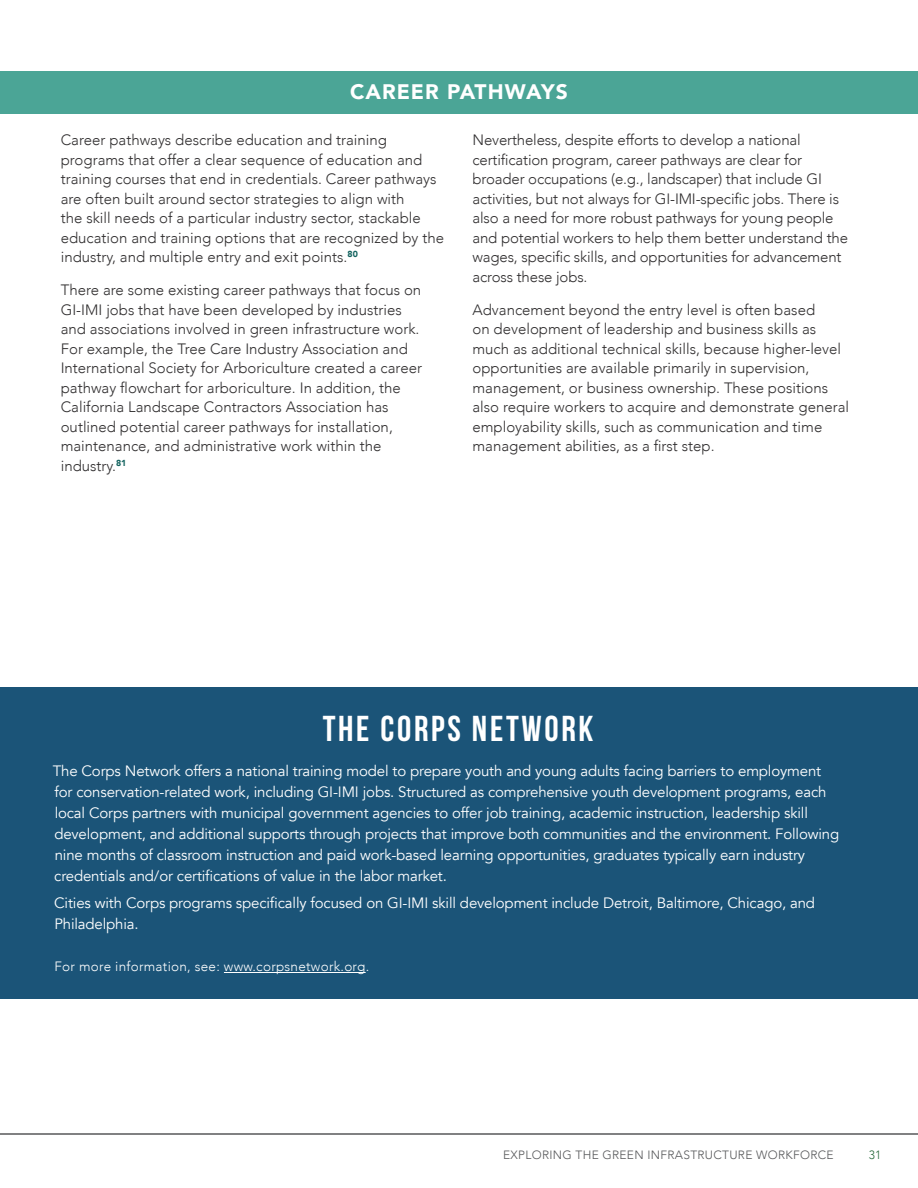
<style>
.page{position:relative;width:918px;height:1188px;background:#fff}
.page>*{position:absolute;margin:0;border:0;box-sizing:border-box;transform-origin:0 0}
.Case_Study_Title__2{font:700 36px "Bebas Neue";letter-spacing:.075em;color:#fff}
.Header_2{font:900 21px "Avenir";letter-spacing:.05em;color:#fff}
.Copy_2col{font:300 15px/19.5px "Avenir";color:#312f30}
.Case_Study__2_copy_t{font:15px/21px "Avenir";letter-spacing:-.01em;color:#fff}
.Source_white{font:300 13.5px "Avenir";letter-spacing:.02em;color:#fff}
.t1{font:300 12px "Avenir";letter-spacing:.025em;color:#57585a}
.t2{font:300 12px "Avenir";color:#276a3b}
</style>
<div class="page">
<hr style="left:0;top:1133px;width:918px;height:2px;background:#57585a">
<div style="left:0;top:71px;width:918px;height:42px;background:#4ba596"></div>
<div style="left:0;top:687px;width:918px;height:311px;background:#1b5478"></div>
<hr style="left:224px;top:972px;width:142px;height:1px;background:#fff">
<p class="Header_2" style="left:350px;top:73px;width:219px">CAREER PATHWAYS</p>
<p class="Copy_2col" style="left:61px;top:130px;width:385px">Career pathways describe education and training programs that offer a clear sequence of education and training courses that end in credentials. Career pathways are often built around sector strategies to align with<br>the skill needs of a particular industry sector, stackable education and training options that are recognized by the industry, and multiple entry and exit points.<sup>80</sup></p>
<p class="Copy_2col" style="left:61px;top:280px;width:363px">There are some existing career pathways that focus on GI-IMI jobs that have been developed by industries and associations involved in green infrastructure work.<br>For example, the Tree Care Industry Association and International Society for Arboriculture created a career pathway flowchart for arboriculture. In addition, the California Landscape Contractors Association has outlined potential career pathways for installation, maintenance, and administrative work within the industry.<sup>81</sup></p>
<p class="Copy_2col" style="left:472px;top:130px;width:377px">Nevertheless, despite efforts to develop a national certification program, career pathways are clear for broader occupations (e.g., landscaper) that include GI activities, but not always for GI-IMI-specific jobs. There is also a need for more robust pathways for young people and potential workers to help them better understand the wages, specific skills, and opportunities for advancement across these jobs.</p>
<p class="Copy_2col" style="left:472px;top:300px;width:378px">Advancement beyond the entry level is often based<br>on development of leadership and business skills as much as additional technical skills, because higher-level opportunities are available primarily in supervision, management, or business ownership. These positions also require workers to acquire and demonstrate general employability skills, such as communication and time management abilities, as a first step.</p>
<p class="Case_Study_Title__2" style="left:323px;top:709px;width:272px">THE CORPS NETWORK</p>
<p class="Case_Study__2_copy_t" style="left:53px;top:760px;width:788px">The Corps Network offers a national training model to prepare youth and young adults facing barriers to employment for conservation-related work, including GI-IMI jobs. Structured as comprehensive youth development programs, each local Corps partners with municipal government agencies to offer job training, academic instruction, leadership skill development, and additional supports through projects that improve both communities and the environment. Following nine months of classroom instruction and paid work-based learning opportunities, graduates typically earn industry credentials and/or certifications of value in the labor market.</p>
<p class="Case_Study__2_copy_t" style="left:54px;top:893px;width:762px">Cities with Corps programs specifically focused on GI-IMI skill development include Detroit, Baltimore, Chicago, and<br>Philadelphia.</p>
<p class="Source_white" style="left:54px;top:959px;width:316px">For more information, see: www.corpsnetwork.org.</p>
<p class="t1" style="left:503px;top:1147px;width:332px">EXPLORING THE GREEN INFRASTRUCTURE WORKFORCE</p>
<p class="t2" style="left:869px;top:1147px;width:14px">31</p>
</div>
